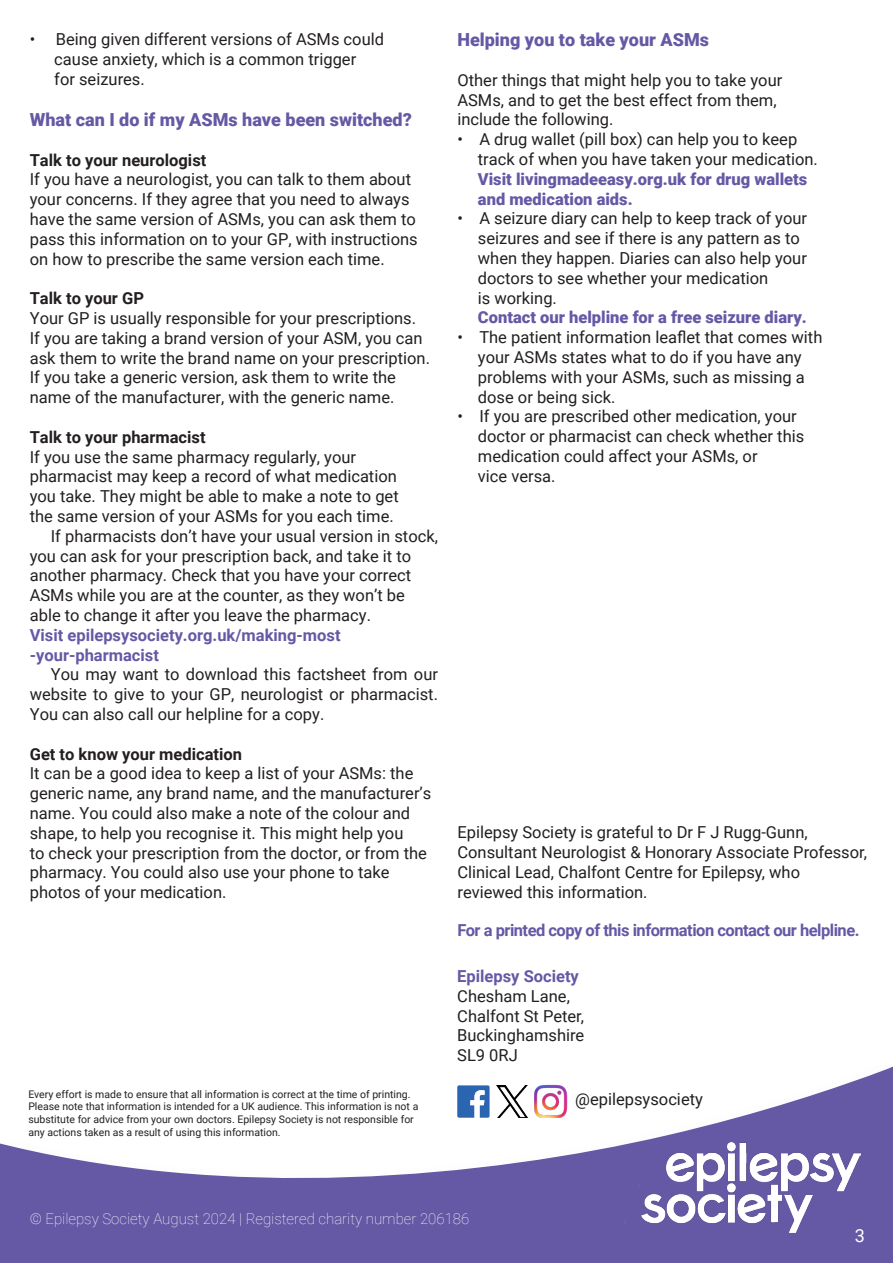
<style>
.page{position:relative;width:893px;height:1263px;background:#fff}
.page>*{position:absolute;margin:0;border:0;box-sizing:border-box;transform-origin:0 0}
.t1{font:900 18px "Roboto";color:#6558a5}
.t2{font:18px "Roboto";color:#fff}
.t3{font:16.5px/19.8px "Roboto";color:#231f20}
.t4{font:900 16.5px/19.8px "Roboto";color:#6558a5}
.t5{font:700 16.5px "Roboto";color:#231f20}
.t6{font:700 16.5px/19.8px "Roboto";color:#6558a5}
.t7{font:700 16.5px "Roboto";letter-spacing:-.03em;color:#6558a5}
.t8{font:100 15px "Roboto";color:#fff}
.t9{font:10.5px/12.6px "Roboto";color:#231f20}
</style>
<div class="page">
<svg style="left:0;top:1066px;width:893px;height:197px;fill:#6558a5"></svg>
<img style="left:642px;top:1143px;width:218px;height:89px">
<img style="left:534px;top:1084px;width:33px;height:34px">
<svg style="left:457px;top:1085px;width:33px;height:33px"></svg>
<img style="left:497px;top:1085px;width:32px;height:33px">
<p class="t3" style="left:54px;top:29px;width:331px;text-indent:-25px">• Being given different versions of ASMs could cause anxiety, which is a common trigger<br>for seizures.</p>
<p class="t1" style="left:30px;top:107px;width:384px">What can I do if my ASMs have been switched?</p>
<p class="t5" style="left:30px;top:148px;width:178px">Talk to your neurologist</p>
<p class="t3" style="left:30px;top:169px;width:389px">If you have a neurologist, you can talk to them about your concerns. If they agree that you need to always have the same version of ASMs, you can ask them to pass this information on to your GP, with instructions on how to prescribe the same version each time.</p>
<p class="t5" style="left:30px;top:287px;width:116px">Talk to your GP</p>
<p class="t3" style="left:30px;top:308px;width:402px">Your GP is usually responsible for your prescriptions.<br>If you are taking a brand version of your ASM, you can ask them to write the brand name on your prescription.<br>If you take a generic version, ask them to write the name of the manufacturer, with the generic name.</p>
<p class="t5" style="left:30px;top:425px;width:177px">Talk to your pharmacist</p>
<p class="t3" style="left:30px;top:446px;width:328px">If you use the same pharmacy regularly, your</p>
<p class="t3" style="left:30px;top:466px;width:369px">pharmacist may keep a record of what medication</p>
<p class="t3" style="left:30px;top:486px;width:370px">you take. They might be able to make a note to get</p>
<p class="t3" style="left:30px;top:506px;width:365px">the same version of your ASMs for you each time.</p>
<p class="t3" style="left:51px;top:525px;width:389px">If pharmacists don’t have your usual version in stock,</p>
<p class="t3" style="left:30px;top:545px;width:383px">you can ask for your prescription back, and take it to</p>
<p class="t3" style="left:30px;top:565px;width:383px">another pharmacy. Check that you have your correct</p>
<p class="t3" style="left:30px;top:585px;width:377px">ASMs while you are at the counter, as they won’t be</p>
<p class="t3" style="left:30px;top:605px;width:343px">able to change it after you leave the pharmacy.</p>
<p class="t6" style="left:30px;top:624px;width:312px">Visit epilepsysociety.org.uk/making-most -your-pharmacist</p>
<p class="t3" style="left:30px;top:664px;width:410px;text-align:justify;text-indent:21px">You may want to download this factsheet from our website to give to your GP, neurologist or pharmacist.<br>You can also call our helpline for a copy.</p>
<p class="t5" style="left:30px;top:742px;width:214px">Get to know your medication</p>
<p class="t3" style="left:30px;top:763px;width:403px">It can be a good idea to keep a list of your ASMs: the generic name, any brand name, and the manufacturer’s name. You could also make a note of the colour and shape, to help you recognise it. This might help you<br>to check your prescription from the doctor, or from the pharmacy. You could also use your phone to take photos of your medication.</p>
<p class="t9" style="left:28px;top:1087px;width:392px">Every effort is made to ensure that all information is correct at the time of printing.<br>Please note that information is intended for a UK audience. This information is not a substitute for advice from your own doctors. Epilepsy Society is not responsible for any actions taken as a result of using this information.</p>
<p class="t1" style="left:457px;top:27px;width:253px">Helping you to take your ASMs</p>
<p class="t3" style="left:457px;top:69px;width:326px">Other things that might help you to take your<br>ASMs, and to get the best effect from them, include the following.</p>
<p class="t3" style="left:478px;top:129px;width:341px;text-indent:-20px">• A drug wallet (pill box) can help you to keep track of when you have taken your medication.</p>
<p class="t4" style="left:478px;top:168px;width:331px">Visit livingmadeeasy.org.uk for drug wallets and medication aids.</p>
<p class="t3" style="left:478px;top:208px;width:331px;text-indent:-20px">• A seizure diary can help to keep track of your seizures and see if there is any pattern as to when they happen. Diaries can also help your doctors to see whether your medication<br>is working.</p>
<p class="t4" style="left:478px;top:307px;width:330px">Contact our helpline for a free seizure diary.</p>
<p class="t3" style="left:478px;top:327px;width:346px;text-indent:-20px">• The patient information leaflet that comes with your ASMs states what to do if you have any problems with your ASMs, such as missing a dose or being sick.</p>
<p class="t3" style="left:478px;top:406px;width:328px;text-indent:-20px">• If you are prescribed other medication, your doctor or pharmacist can check whether this medication could affect your ASMs, or<br>vice versa.</p>
<p class="t3" style="left:457px;top:822px;width:411px">Epilepsy Society is grateful to Dr F J Rugg-Gunn, Consultant Neurologist &amp; Honorary Associate Professor, Clinical Lead, Chalfont Centre for Epilepsy, who reviewed this information.</p>
<p class="t7" style="left:457px;top:919px;width:404px">For a printed copy of this information contact our helpline.</p>
<p class="t6" style="left:457px;top:965px;width:123px">Epilepsy Society</p>
<p class="t3" style="left:457px;top:985px;width:129px">Chesham Lane,<br>Chalfont St Peter,<br>Buckinghamshire<br>SL9 0RJ</p>
<p class="t3" style="left:575px;top:1089px;width:129px">@epilepsysociety</p>
<p class="t8" style="left:30px;top:1208px;width:441px">© Epilepsy Society August 2024 | Registered charity number 206186</p>
<p class="t2" style="left:855px;top:1223px;width:12px">3</p>
</div>
